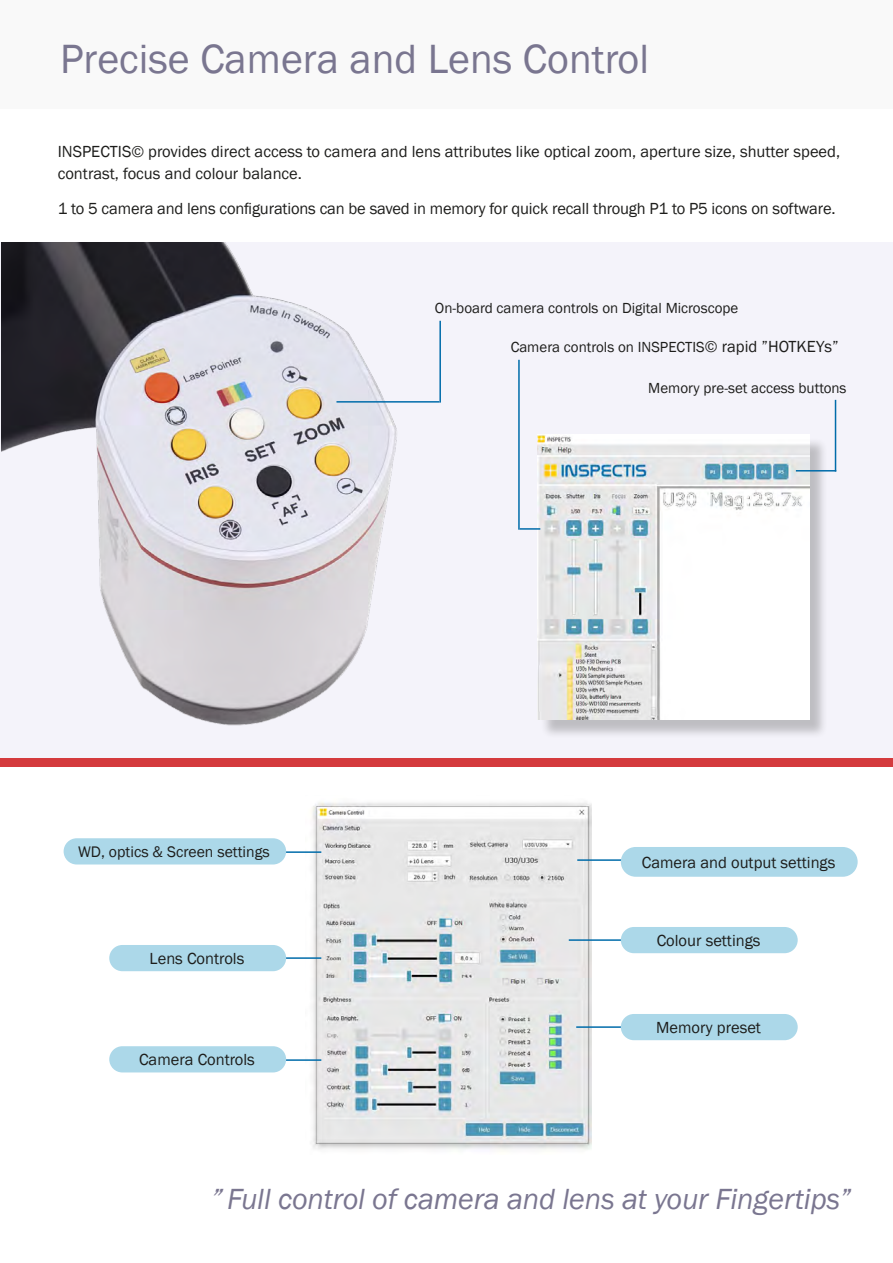
<style>
.page{position:relative;width:893px;height:1263px;background:#fff}
.page>*{position:absolute;margin:0;border:0;box-sizing:border-box;transform-origin:0 0}
.t1{font:42px "Franklin Gothic";color:#7a7690}
.t2{font:italic 30px "Franklin Gothic";letter-spacing:-.005em;color:#7a7690}
.t3{font:16.5px/22.5px "Franklin Gothic";color:#1d1d1b}
.t4{font:15.75px "Franklin Gothic";color:#1d1d1b}
.t5{font:15px "Franklin Gothic";color:#1d1d1b}
.s1{font-size:16.5px}
</style>
<div class="page">
<div style="left:0;top:0;width:893px;height:108px;background:#f9f9f9"></div>
<img style="left:312px;top:802px;width:279px;height:349px">
<hr style="left:258px;top:957px;width:63px;height:2px;background:#006caa">
<hr style="left:237px;top:851px;width:84px;height:2px;background:#006caa">
<div style="left:64px;top:838px;width:222px;height:26px;background:#acd8e9;border-radius:13px"></div>
<hr style="left:265px;top:1059px;width:56px;height:2px;background:#006caa">
<div style="left:109px;top:1046px;width:177px;height:26px;background:#acd8e9;border-radius:13px"></div>
<div style="left:109px;top:945px;width:177px;height:26px;background:#acd8e9;border-radius:13px"></div>
<hr style="left:569px;top:939px;width:63px;height:2px;background:#006caa">
<hr style="left:576px;top:1026px;width:56px;height:2px;background:#006caa">
<div style="left:621px;top:927px;width:177px;height:26px;background:#acd8e9;border-radius:13px"></div>
<div style="left:621px;top:1014px;width:177px;height:26px;background:#acd8e9;border-radius:13px"></div>
<hr style="left:577px;top:859px;width:64px;height:2px;background:#006caa">
<div style="left:621px;top:847px;width:237px;height:30px;background:#acd8e9;border-radius:15px"></div>
<div style="left:0;top:243px;width:893px;height:515px;background:#f4f3fa"></div>
<img style="left:1px;top:243px;width:396px;height:483px">
<hr style="left:336px;top:401px;width:103px;height:2px;background:#006caa">
<hr style="left:439px;top:321px;width:2px;height:82px;background:#006caa">
<div style="left:540px;top:437px;width:289px;height:302px;background:#1d1d1b;opacity:.25"></div>
<img style="left:538px;top:435px;width:272px;height:285px">
<hr style="left:518px;top:360px;width:2px;height:170px;background:#006caa">
<hr style="left:520px;top:528px;width:20px;height:2px;background:#006caa">
<hr style="left:835px;top:400px;width:1px;height:71px;background:#006caa">
<hr style="left:796px;top:470px;width:40px;height:1px;background:#006caa">
<div style="left:0;top:758px;width:893px;height:8px;background:#d43a3d"></div>
<p class="t1" style="left:60px;top:33px;width:591px">Precise Camera and Lens Control</p>
<p class="t3" style="left:58px;top:140px;width:784px">INSPECTIS© provides direct access to camera and lens attributes like optical zoom, aperture size, shutter speed, contrast, focus and colour balance.</p>
<p class="t3" style="left:58px;top:197px;width:779px">1 to 5 camera and lens configurations can be saved in memory for quick recall through P1 to P5 icons on software.</p>
<p class="t5" style="left:435px;top:299px;width:305px">On-board camera controls on Digital Microscope</p>
<p class="t5" style="left:511px;top:338px;width:329px">Camera controls on INSPECTIS<span class="s1">© rapid ”HOTKEYs”</span></p>
<p class="t5" style="left:648px;top:378px;width:200px">Memory pre-set access buttons</p>
<p class="t4" style="left:78px;top:842px;width:193px">WD, optics &amp; Screen settings</p>
<p class="t3" style="left:150px;top:947px;width:96px">Lens Controls</p>
<p class="t3" style="left:139px;top:1049px;width:117px">Camera Controls</p>
<p class="t3" style="left:642px;top:851px;width:195px">Camera and output settings</p>
<p class="t3" style="left:657px;top:929px;width:105px">Colour settings</p>
<p class="t3" style="left:656px;top:1016px;width:106px">Memory preset</p>
<p class="t2" style="left:209px;top:1180px;width:644px">”Full control of camera and lens at your Fingertips”</p>
</div>
